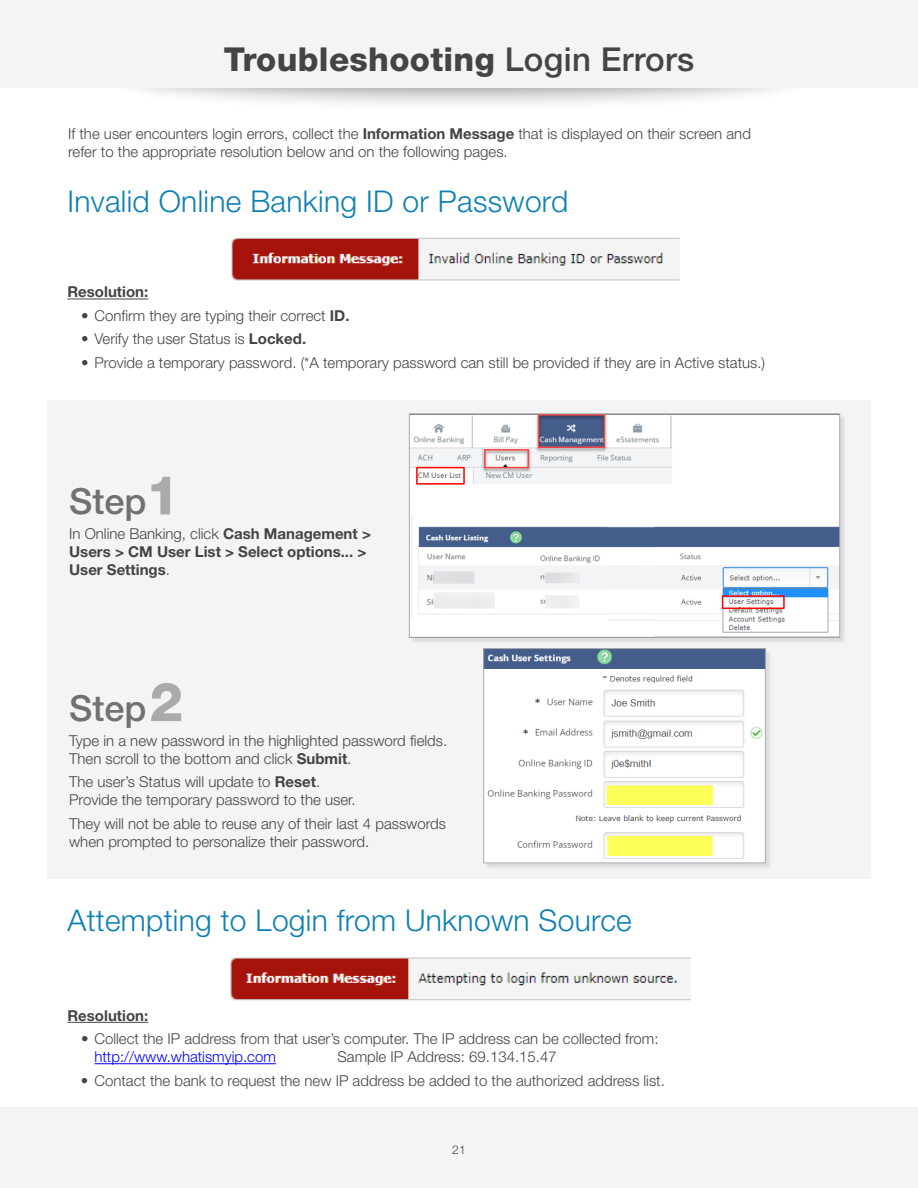
<style>
.page{position:relative;width:918px;height:1188px;background:#fff}
.page>*{position:absolute;margin:0;border:0;box-sizing:border-box;transform-origin:0 0}
.t1{font:500 36px "Helvetica Neue LT Std";color:#707272}
.t2{font:800 33px "Helvetica Neue LT Std";letter-spacing:.01em;color:#444446}
.t3{font:300 30px "Helvetica Neue LT Std";letter-spacing:.01em;color:#0d7fb4}
.t4{font:300 15px/18px "Helvetica Neue LT Std";color:#444446}
.t5{font:700 15px/18px "Helvetica Neue LT Std";color:#444446}
.t6{font:300 15px "Helvetica Neue LT Std";color:#00f}
.t7{font:300 12px "Helvetica Neue LT Std";color:#444446}
.s1{font-weight:500}
.s2{font-weight:700}
.s3{font-weight:800;font-size:54px;color:#a9aaaa}
.s4{font-weight:300}
</style>
<div class="page">
<div style="left:0;top:1107px;width:918px;height:81px;background:#f4f4f4"></div>
<div style="left:98px;top:6px;width:722px;height:107px;background:#000;opacity:.4"></div>
<div style="left:0;top:0;width:918px;height:88px;background:#f4f4f4"></div>
<div style="left:47px;top:400px;width:824px;height:479px;background:#f4f4f4"></div>
<hr style="left:68px;top:299px;width:80px;height:1px;background:#444446">
<hr style="left:68px;top:1022px;width:80px;height:1px;background:#444446">
<hr style="left:94px;top:1063px;width:182px;height:1px;background:#00f">
<img style="left:230px;top:957px;width:461px;height:44px">
<img style="left:231px;top:237px;width:449px;height:44px">
<div style="left:484px;top:649px;width:288px;height:221px;background:#000;opacity:.1"></div>
<img style="left:485px;top:650px;width:279px;height:211px">
<div style="left:483px;top:648px;width:283px;height:215px;border:1px solid #a9aaaa"></div>
<div style="left:410px;top:414px;width:436px;height:230px;background:#000;opacity:.1"></div>
<img style="left:411px;top:416px;width:427px;height:219px">
<div style="left:409px;top:414px;width:431px;height:223px;border:1px solid #a9aaaa"></div>
<h2 class="t2" style="left:224px;top:39px;width:472px">Troubleshooting <span class="s1">Login Errors</span></h2>
<p class="t4" style="left:68px;top:124px;width:684px">If the user encounters login errors, collect the <span class="s2">Information Message</span> that is displayed on their screen and refer to the appropriate resolution below and on the following pages.</p>
<h3 class="t3" style="left:68px;top:183px;width:502px">Invalid Online Banking ID or Password</h3>
<p class="t5" style="left:68px;top:283px;width:82px">Resolution:</p>
<p class="t4" style="left:81px;top:306px;width:268px">• Confirm they are typing their correct <span class="s2">ID.</span></p>
<p class="t4" style="left:81px;top:330px;width:225px">• Verify the user Status is <span class="s2">Locked.</span></p>
<p class="t4" style="left:81px;top:353px;width:686px">• Provide a temporary password. (*A temporary password can still be provided if they are in Active status. )</p>
<h1 class="t1" style="left:69px;top:480px;width:112px">Step <span class="s3">1</span></h1>
<p class="t5" style="left:69px;top:525px;width:303px"><span class="s4">In Online Banking, click</span> Cash Management &gt;<br>Users &gt; CM User List &gt; Select options... &gt;<br>User Settings<span class="s4">.</span></p>
<h1 class="t1" style="left:69px;top:687px;width:116px">Step <span class="s3">2</span></h1>
<p class="t4" style="left:69px;top:731px;width:377px">Type in a new password in the highlighted password fields.<br>Then scroll to the bottom and click <span class="s2">Submit</span>.</p>
<p class="t4" style="left:69px;top:773px;width:285px">The user’s Status will update to <span class="s2">Reset</span>.<br>Provide the temporary password to the user.</p>
<p class="t4" style="left:69px;top:814px;width:378px">They will not be able to reuse any of their last 4 passwords when prompted to personalize their password.</p>
<h3 class="t3" style="left:68px;top:902px;width:566px">Attempting to Login from Unknown Source</h3>
<p class="t5" style="left:68px;top:1006px;width:82px">Resolution:</p>
<p class="t4" style="left:81px;top:1030px;width:579px">• Collect the IP address from that user’s computer. The IP address can be collected from:</p>
<p class="t6" style="left:94px;top:1048px;width:183px">http://www.whatismyip. com</p>
<p class="t4" style="left:338px;top:1048px;width:221px">Sample IP Address: 69. 134. 15.47</p>
<p class="t4" style="left:81px;top:1071px;width:583px">• Contact the bank to request the new IP address be added to the authorized address list.</p>
<p class="t7" style="left:452px;top:1142px;width:15px">21</p>
</div>
